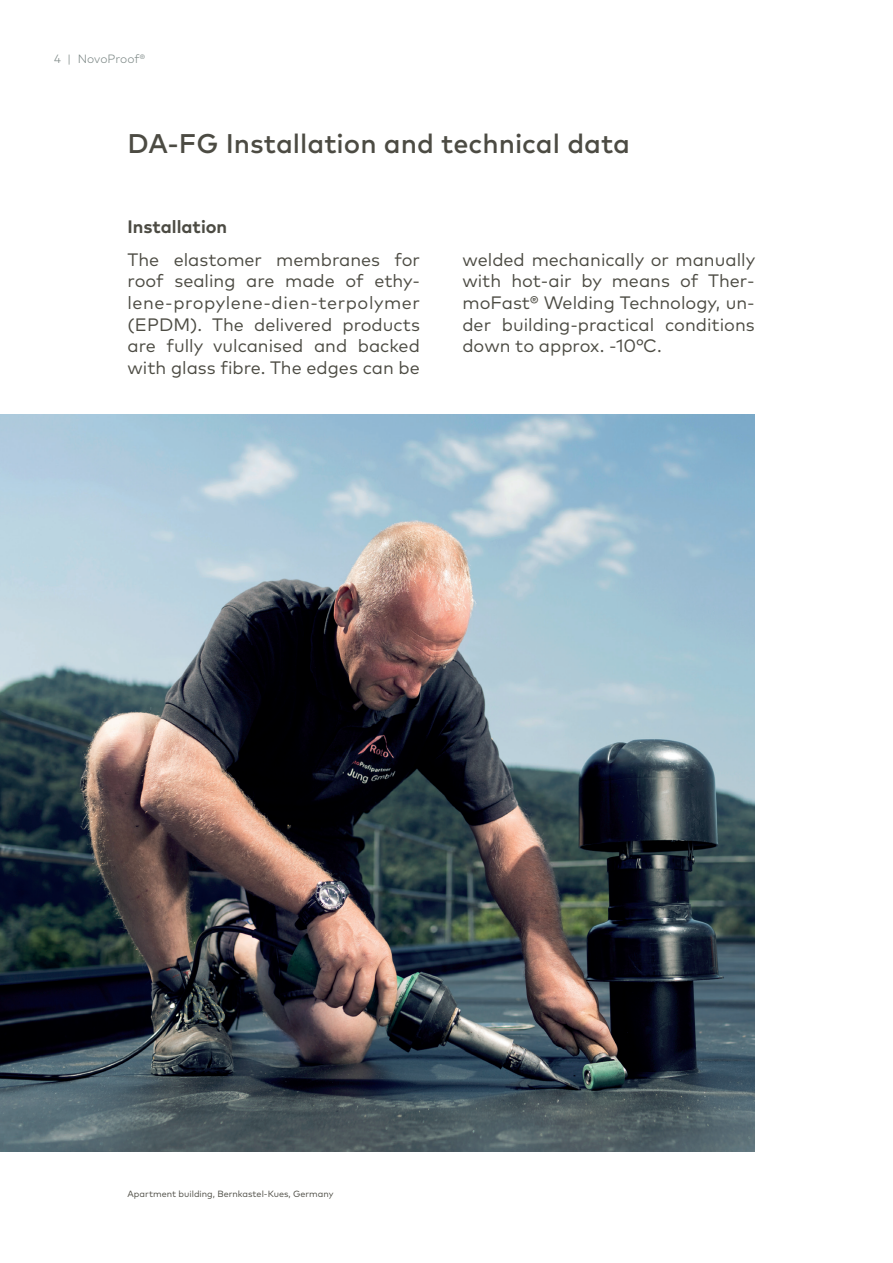
<style>
.page{position:relative;width:893px;height:1263px;background:#fff}
.page>*{position:absolute;margin:0;border:0;box-sizing:border-box;transform-origin:0 0}
.t1{font:500 27px "Mark OT";color:#4c4b43}
.t2{font:18px/21.6px "Mark OT";color:#4c4b43;text-align:justify}
.t3{font:700 18px "Mark OT";color:#4c4b43}
.t4{font:300 12px "Mark OT";letter-spacing:-.005em;color:#7e8987}
.t5{font:9px "Mark OT";color:#4c4b43}
</style>
<div class="page">
<img style="left:0;top:414px;width:755px;height:737px">
<p class="t4" style="left:54px;top:52px;width:93px">4 | NovoProof®</p>
<h1 class="t1" style="left:128px;top:126px;width:504px">DA-FG Installation and technical data</h1>
<p class="t3" style="left:128px;top:215px;width:101px">Installation</p>
<p class="t2" style="left:128px;top:248px;width:294px">The elastomer membranes for roof sealing are made of ethy&shy;lene-propylene-dien-terpolymer (EPDM). The delivered products are fully vulcanised and backed with glass fibre. The edges can be</p>
<p class="t2" style="left:462px;top:248px;width:294px">welded mechanically or manually with hot-air by means of Ther&shy;moFast® Welding Technology, un&shy;der building-practical conditions down to approx. -10°C.</p>
<p class="t5" style="left:128px;top:1189px;width:207px">Apartment building, Bernkastel-Kues, Germany</p>
</div>
